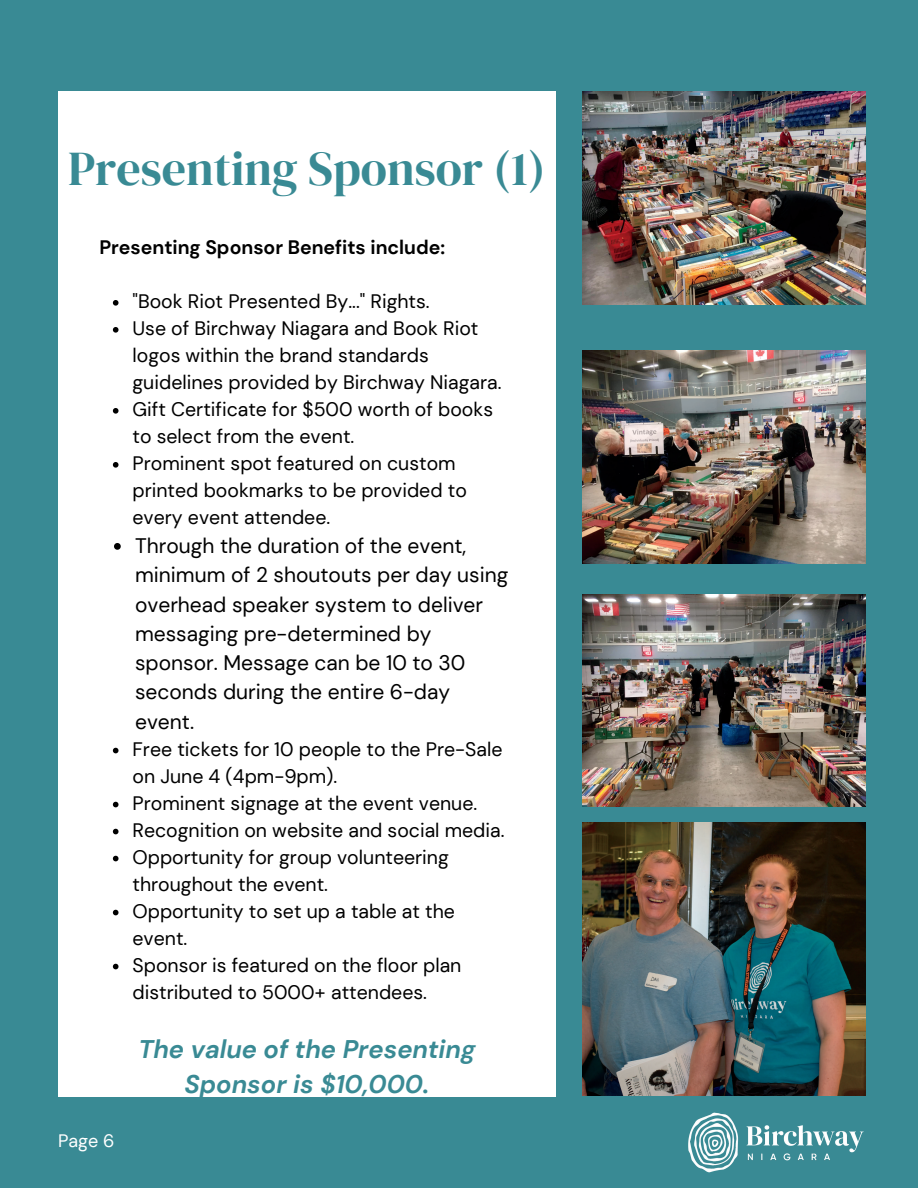
<style>
.page{position:relative;width:918px;height:1188px;background:#398a94}
.page>*{position:absolute;margin:0;border:0;box-sizing:border-box;transform-origin:0 0}
.t1{font:48px "DM Serif Display";color:#398a94}
.t2{font:italic 700 25.5px/34.8px "DM Sans";color:#398a94;text-align:center}
.t3{font:21px/29.2px "DM Sans";color:#000}
.t4{font:19.5px/27px "DM Sans";color:#000}
.t5{font:700 19.5px "DM Sans";color:#000}
.t6{font:18px "DM Sans";color:#fff}
</style>
<div class="page">
<div style="left:58px;top:92px;width:498px;height:1004px;background:#fff"></div>
<img style="left:582px;top:92px;width:284px;height:212px">
<img style="left:582px;top:350px;width:284px;height:213px">
<img style="left:582px;top:594px;width:284px;height:213px">
<img style="left:688px;top:1112px;width:176px;height:61px">
<img style="left:582px;top:823px;width:284px;height:273px">
<svg style="left:113px;top:300px;width:6px;height:6px"></svg>
<svg style="left:113px;top:327px;width:6px;height:6px"></svg>
<svg style="left:113px;top:408px;width:6px;height:6px"></svg>
<svg style="left:113px;top:462px;width:6px;height:6px"></svg>
<svg style="left:114px;top:543px;width:7px;height:7px"></svg>
<svg style="left:113px;top:748px;width:6px;height:5px"></svg>
<svg style="left:113px;top:802px;width:6px;height:5px"></svg>
<svg style="left:113px;top:829px;width:6px;height:5px"></svg>
<svg style="left:113px;top:856px;width:6px;height:5px"></svg>
<svg style="left:113px;top:910px;width:6px;height:5px"></svg>
<svg style="left:113px;top:964px;width:6px;height:5px"></svg>
<p class="t1" style="left:68px;top:135px;width:479px">Presenting Sponsor (1)</p>
<p class="t5" style="left:99px;top:235px;width:347px">Presenting Sponsor Benefits include:</p>
<p class="t4" style="left:133px;top:288px;width:299px">"Book Riot Presented By..." Rights.</p>
<p class="t4" style="left:133px;top:315px;width:371px">Use of Birchway Niagara and Book Riot logos within the brand standards guidelines provided by Birchway Niagara.</p>
<p class="t4" style="left:133px;top:396px;width:362px">Gift Certificate for $500 worth of books to select from the event.</p>
<p class="t4" style="left:133px;top:450px;width:336px">Prominent spot featured on custom printed bookmarks to be provided to every event attendee.</p>
<p class="t3" style="left:135px;top:531px;width:375px">Through the duration of the event, minimum of 2 shoutouts per day using overhead speaker system to deliver messaging pre-determined by sponsor. Message can be 10 to 30 seconds during the entire 6-day event.</p>
<p class="t4" style="left:133px;top:735px;width:371px">Free tickets for 10 people to the Pre-Sale on June 4 (4pm-9pm).</p>
<h2 class="t4" style="left:133px;top:789px;width:346px">Prominent signage at the event venue.</h2>
<p class="t4" style="left:133px;top:816px;width:374px">Recognition on website and social media.</p>
<p class="t4" style="left:133px;top:843px;width:318px">Opportunity for group volunteering throughout the event.</p>
<p class="t4" style="left:133px;top:897px;width:324px">Opportunity to set up a table at the event.</p>
<p class="t4" style="left:133px;top:951px;width:330px">Sponsor is featured on the floor plan distributed to 5000+ attendees.</p>
<p class="t6" style="left:58px;top:1129px;width:58px">Page 6</p>
<p class="t2" style="left:138px;top:1032px;width:339px">The value of the Presenting<br>Sponsor is $10,000.</p>
</div>
